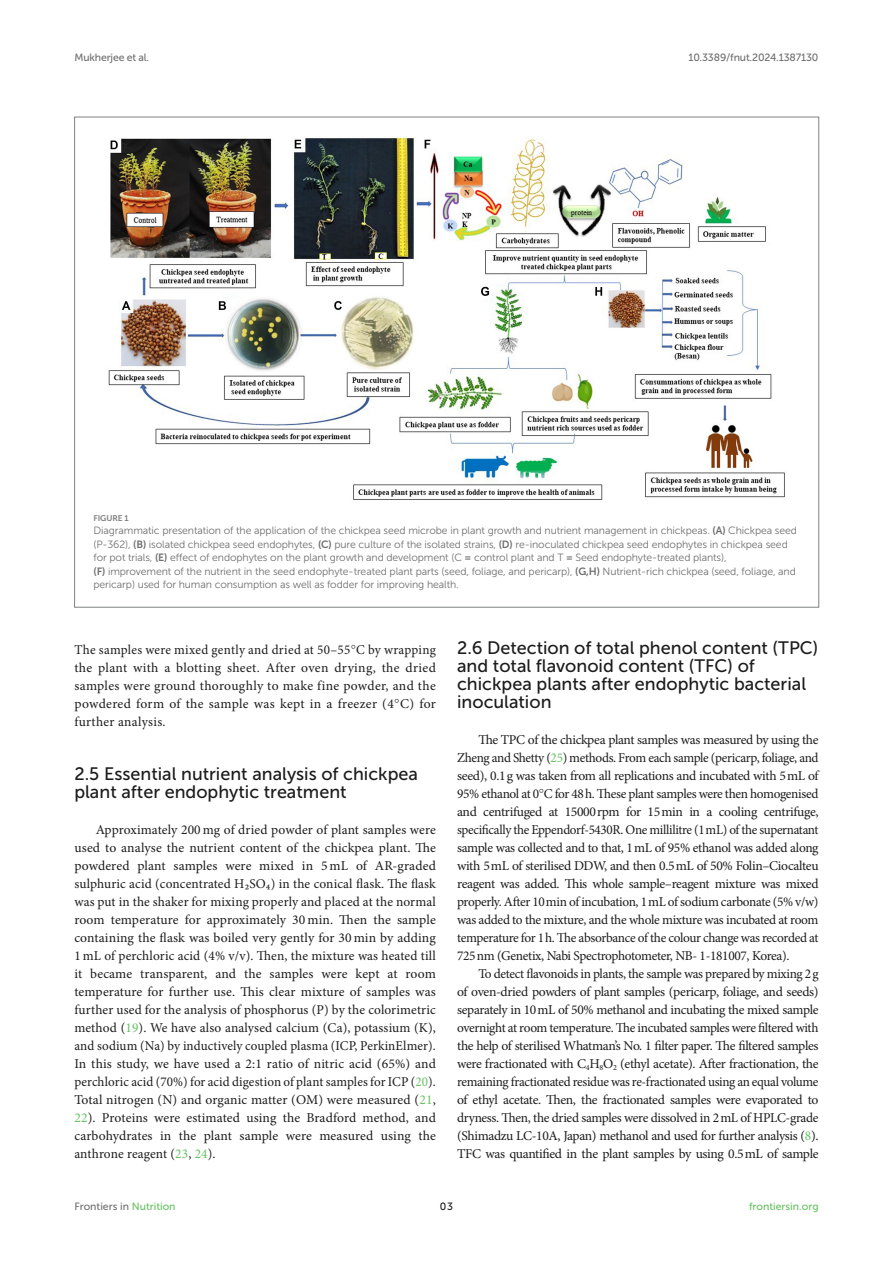
<style>
.page{position:relative;width:893px;height:1263px;background:#fff}
.page>*{position:absolute;margin:0;border:0;box-sizing:border-box;transform-origin:0 0}
.HEAD_2{font:18px/18px "Museo Sans 500";color:#1b1c1b}
.TEXT_FLUSH{font:13.5px/18px "Minion Pro";letter-spacing:.005em;color:#1b1c1b;text-align:justify}
.TEXT{font:13.5px/18px "Minion Pro";letter-spacing:-.025em;color:#1b1c1b;text-align:justify}
.FIG_LEG{font:10.5px/13.5px "Museo Sans 300";letter-spacing:-.01em;color:#706f70}
.t1{font:10.5px "Museo Sans 500";letter-spacing:-.015em;color:#706f70}
.t2{font:10.5px "Museo Sans 500";color:#65c161}
.t3{font:10.5px "Museo Sans 500";color:#1b1c1b}
.FIG_HD{font:8.25px "Museo Sans 700";letter-spacing:-.01em;color:#7e7f7f}
.s1{font-family:"Museo Sans 700"}
.s2{font-family:"STIX"}
.s3{color:#65c161}
</style>
<div class="page">
<img style="left:108px;top:137px;width:677px;height:363px">
<p class="t1" style="left:74px;top:51px;width:76px">Mukherjee et al.</p>
<p class="t1" style="left:688px;top:51px;width:132px">10.3389/fnut.2024.1387130</p>
<p class="FIG_HD" style="left:94px;top:513px;width:37px">FIGURE 1</p>
<p class="FIG_LEG" style="left:94px;top:524px;width:705px">Diagrammatic presentation of the application of the chickpea seed microbe in plant growth and nutrient management in chickpeas. <span class="s1">(A)</span> Chickpea seed (P-362), <span class="s1">(B)</span> isolated chickpea seed endophytes, <span class="s1">(C)</span> pure culture of the isolated strains, <span class="s1">(D)</span> re-inoculated chickpea seed endophytes in chickpea seed for pot trials, <span class="s1">(E)</span> effect of endophytes on the plant growth and development (C <span class="s1">=</span> control plant and T <span class="s1">=</span> Seed endophyte-treated plants),<br><span class="s1">(F)</span> improvement of the nutrient in the seed endophyte-treated plant parts (seed, foliage, and pericarp), <span class="s1">(G,H)</span> Nutrient-rich chickpea (seed, foliage, and pericarp) used for human consumption as well as fodder for improving health.</p>
<p class="TEXT_FLUSH" style="left:74px;top:641px;width:363px">The samples were mixed gently and dried at 50–55<span class="s2">°</span>C by wrapping the plant with a blotting sheet. After oven drying, the dried samples were ground thoroughly to make fine powder, and the powdered form of the sample was kept in a freezer (4<span class="s2">°</span>C) for further analysis.</p>
<p class="HEAD_2" style="left:74px;top:765px;width:345px">2.5 Essential nutrient analysis of chickpea plant after endophytic treatment</p>
<p class="TEXT_FLUSH" style="left:74px;top:821px;width:363px;text-indent:21px">Approximately 200 mg of dried powder of plant samples were used to analyse the nutrient content of the chickpea plant. The powdered plant samples were mixed in 5 mL of AR-graded sulphuric acid (concentrated H₂SO₄) in the conical flask. The flask was put in the shaker for mixing properly and placed at the normal room temperature for approximately 30 min. Then the sample containing the flask was boiled very gently for 30 min by adding 1 mL of perchloric acid (4% v/v). Then, the mixture was heated till it became transparent, and the samples were kept at room temperature for further use. This clear mixture of samples was further used for the analysis of phosphorus (P) by the colorimetric method (<span class="s3">19</span>). We have also analysed calcium (Ca), potassium (K), and sodium (Na) by inductively coupled plasma (ICP, PerkinElmer).<br>In this study, we have used a 2:1 ratio of nitric acid (65%) and perchloric acid (70%) for acid digestion of plant samples for ICP (<span class="s3">20</span>).<br>Total nitrogen (N) and organic matter (OM) were measured (<span class="s3">21</span>, <span class="s3">22</span>). Proteins were estimated using the Bradford method, and carbohydrates in the plant sample were measured using the anthrone reagent (<span class="s3">23</span>, <span class="s3">24</span>).</p>
<p class="HEAD_2" style="left:457px;top:639px;width:363px">2.6 Detection of total phenol content (TPC) and total flavonoid content (TFC) of chickpea plants after endophytic bacterial inoculation</p>
<p class="TEXT_FLUSH" style="left:457px;top:731px;width:363px;text-indent:21px">The TPC of the chickpea plant samples was measured by using the Zheng and Shetty (<span class="s3">25</span>) methods. From each sample (pericarp, foliage, and seed), 0.1g was taken from all replications and incubated with 5mL of 95% ethanol at 0<span class="s2">°</span>C for 48h. These plant samples were then homogenised and centrifuged at 15000rpm for 15min in a cooling centrifuge, specifically the Eppendorf-5430R. One millilitre (1mL) of the supernatant sample was collected and to that, 1mL of 95% ethanol was added along with 5mL of sterilised DDW, and then 0.5mL of 50% Folin–Ciocalteu reagent was added. This whole sample–reagent mixture was mixed properly. After 10min of incubation, 1mL of sodium carbonate (5% v/w) was added to the mixture, and the whole mixture was incubated at room temperature for 1h. The absorbance of the colour change was recorded at 725nm (Genetix, Nabi Spectrophotometer, NB- 1-181007, Korea).</p>
<p class="TEXT" style="left:457px;top:965px;width:363px;text-indent:21px">To detect flavonoids in plants, the sample was prepared by mixing 2g of oven-dried powders of plant samples (pericarp, foliage, and seeds) separately in 10mL of 50% methanol and incubating the mixed sample overnight at room temperature. The incubated samples were filtered with the help of sterilised Whatman’s No. 1 filter paper. The filtered samples were fractionated with C<sub>4</sub>H<sub>8</sub>O<sub>2</sub> (ethyl acetate). After fractionation, the remaining fractionated residue was re-fractionated using an equal volume of ethyl acetate. Then, the fractionated samples were evaporated to dryness. Then, the dried samples were dissolved in 2mL of HPLC-grade (Shimadzu LC-10A, Japan) methanol and used for further analysis (<span class="s3">8</span>).<br>TFC was quantified in the plant samples by using 0.5mL of sample</p>
<p class="t1" style="left:74px;top:1200px;width:103px">Frontiers in <span class="s3">Nutrition</span></p>
<p class="t3" style="left:440px;top:1200px;width:15px">03</p>
<p class="t2" style="left:749px;top:1200px;width:71px">frontiersin.org</p>
</div>
